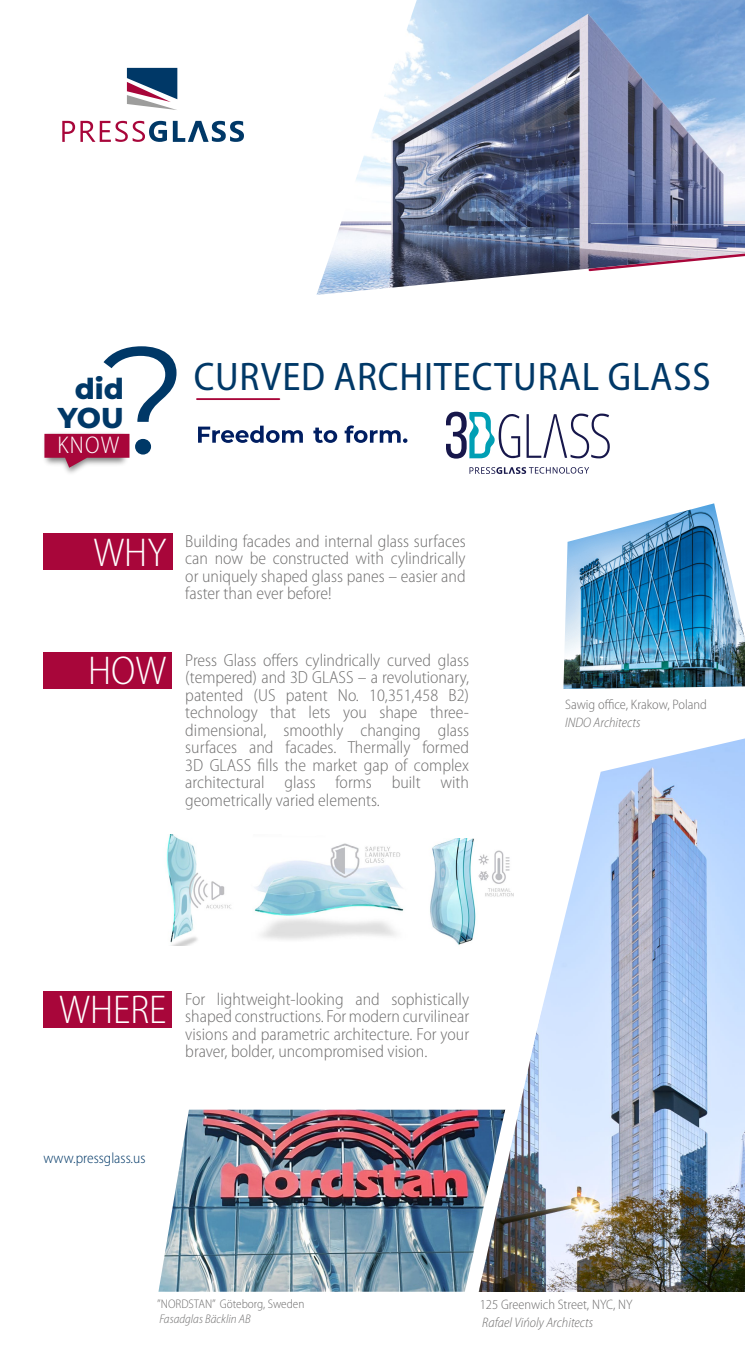
<style>
.page{position:relative;width:745px;height:1347px;background:#fff}
.page>*{position:absolute;margin:0;border:0;box-sizing:border-box;transform-origin:0 0}
.t1{font:152.25px "Montserrat";color:#003867}
.t2{font:300 semi-condensed 40.38px "Myriad Pro";color:#fff}
.t3{font:semi-condensed 40px "Myriad Pro";letter-spacing:.02em;color:#003867}
.t4{font:800 28.75px "Montserrat";color:#003867}
.t5{font:300 semi-condensed 24.25px "Myriad Pro";color:#fff}
.t6{font:300 semi-condensed 17.5px/17.5px "Myriad Pro";color:#706f6f;text-align:justify}
.t7{font:300 semi-condensed 15px "Myriad Pro";color:#003867}
.t8{font:300 semi-condensed 13.75px "Myriad Pro";color:#706f6f}
.t9{font:italic 300 semi-condensed 13.75px "Myriad Pro";color:#706f6f}
.t10{font:300 semi-condensed 12.5px "Myriad Pro";color:#706f6f}
.t11{font:italic 300 semi-condensed 12.5px "Myriad Pro";color:#706f6f}
</style>
<div class="page">
<div style="left:43px;top:652px;width:129px;height:37px;background:#a8063a"></div>
<div style="left:43px;top:991px;width:129px;height:36px;background:#a8063a"></div>
<div style="left:43px;top:533px;width:130px;height:37px;background:#a8063a"></div>
<svg style="left:127px;top:68px;width:50px;height:42px"></svg>
<svg style="left:62px;top:121px;width:105px;height:21px"></svg>
<svg style="left:173px;top:121px;width:71px;height:21px"></svg>
<svg style="left:446px;top:411px;width:163px;height:47px"></svg>
<svg style="left:469px;top:467px;width:119px;height:7px"></svg>
<img style="left:44px;top:433px;width:86px;height:40px">
<svg style="left:44px;top:434px;width:85px;height:34px;background:#b43d63"></svg>
<img style="left:316px;top:0;width:428px;height:295px">
<img style="left:166px;top:835px;width:65px;height:110px">
<img style="left:430px;top:838px;width:44px;height:107px">
<img style="left:254px;top:843px;width:150px;height:97px">
<img style="left:474px;top:738px;width:270px;height:554px">
<img style="left:193px;top:1109px;width:259px;height:182px">
<img style="left:452px;top:953px;width:100px;height:339px">
<svg style="left:158px;top:1109px;width:35px;height:183px"></svg>
<img style="left:563px;top:503px;width:181px;height:186px">
<hr style="left:197px;top:398px;width:82px;height:2px;background:#a8063a">
<svg style="left:198px;top:425px;width:105px;height:18px"></svg>
<svg style="left:313px;top:427px;width:24px;height:16px"></svg>
<svg style="left:344px;top:425px;width:63px;height:18px"></svg>
<svg style="left:586px;top:252px;width:158px;height:21px"></svg>
<h1 class="t1" style="left:101px;top:295px;width:88px">?</h1>
<h3 class="t4" style="left:75px;top:367px;width:51px">did</h3>
<h3 class="t5" style="left:57px;top:432px;width:63px">KNOW</h3>
<h3 class="t4" style="left:58px;top:397px;width:67px">YOU</h3>
<h3 class="t3" style="left:193px;top:355px;width:518px">CURVED ARCHITECTURAL GLASS</h3>
<h2 class="t2" style="left:93px;top:531px;width:74px">WHY</h2>
<p class="t6" style="left:185px;top:532px;width:282px">Building facades and internal glass surfaces can now be constructed with cylindrically or uniquely shaped glass panes – easier and faster than ever before!</p>
<h2 class="t2" style="left:88px;top:649px;width:80px">HOW</h2>
<p class="t6" style="left:185px;top:651px;width:285px">Press Glass offers cylindrically curved glass (tempered) and 3D GLASS – a revolutionary, patented (US patent No. 10,351,458 B2) technology that lets you shape three&shy;dimensional, smoothly changing glass surfaces and facades. Thermally formed 3D GLASS fills the market gap of complex architectural glass forms built with geometrically varied elements.</p>
<p class="t8" style="left:565px;top:696px;width:143px">Sawig office, Krakow, Poland</p>
<p class="t9" style="left:565px;top:714px;width:77px">INDO Architects</p>
<h2 class="t2" style="left:59px;top:987px;width:109px">WHERE</h2>
<p class="t6" style="left:185px;top:990px;width:285px">For lightweight-looking and sophistically shaped constructions. For modern curvilinear visions and parametric architecture. For your braver, bolder, uncompromised vision.</p>
<p class="t7" style="left:43px;top:1150px;width:103px">www.pressglass.us</p>
<p class="t10" style="left:157px;top:1296px;width:149px">”NORDSTAN” Göteborg, Sweden</p>
<p class="t11" style="left:159px;top:1311px;width:93px">Fasadglas Bäcklin AB</p>
<p class="t8" style="left:479px;top:1296px;width:154px">125 Greenwich Street, NYC, NY</p>
<p class="t9" style="left:482px;top:1314px;width:112px">Rafael Vińoly Architects</p>
</div>
